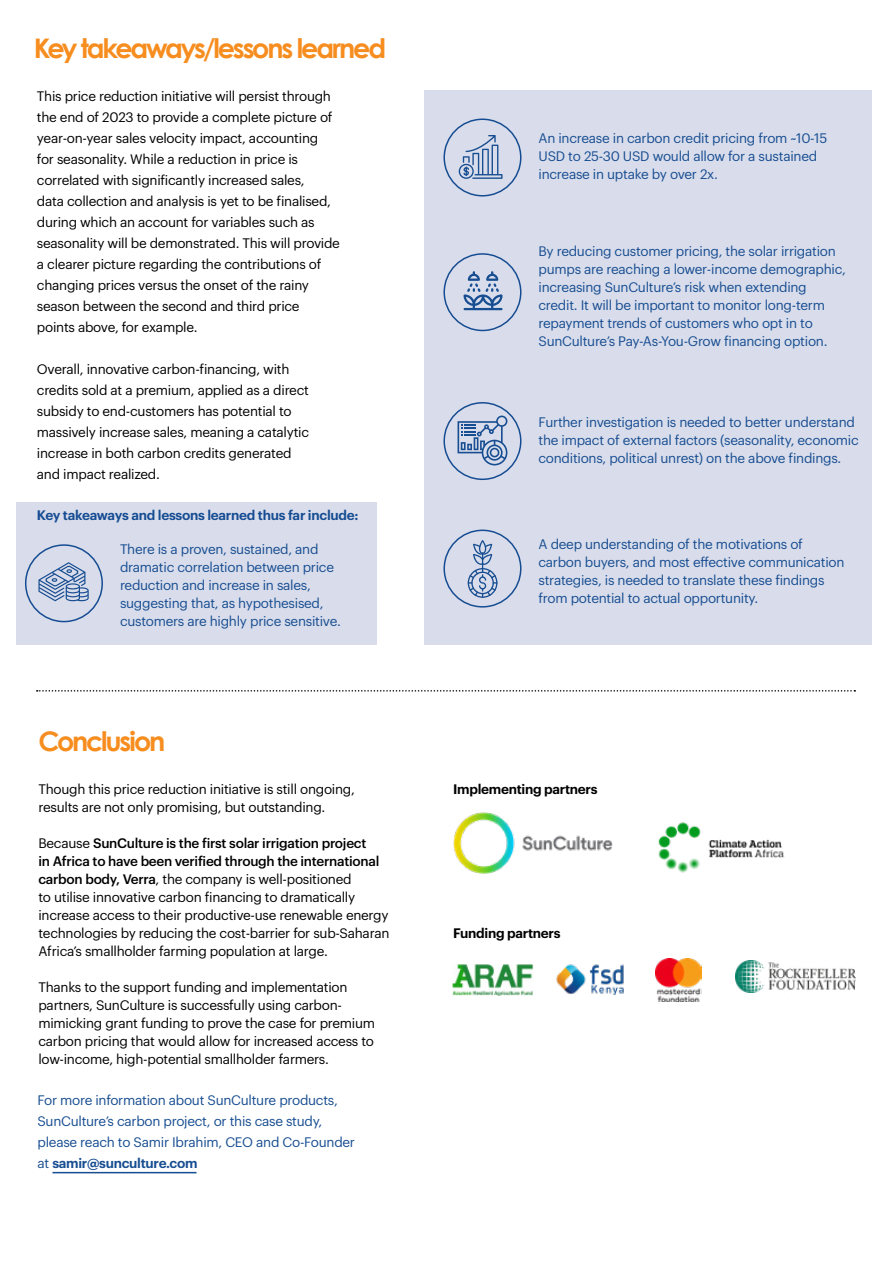
<style>
.page{position:relative;width:893px;height:1263px;background:#fff}
.page>*{position:absolute;margin:0;border:0;box-sizing:border-box;transform-origin:0 0}
.t1{font:700 27px "Century Gothic";letter-spacing:-.08em;color:#f78d1f}
.t2{font:13.5px/21px "Graphik";letter-spacing:-.02em;color:#000}
.t3{font:13.5px/18px "Graphik";letter-spacing:-.02em;color:#174d91}
.t4{font:600 13.5px "Graphik";letter-spacing:-.02em;color:#164c92}
.t5{font:600 13.5px "Graphik";letter-spacing:-.02em;color:#000}
.s1{font-weight:500}
.s2{font-weight:600}
</style>
<div class="page">
<div style="left:17px;top:502px;width:360px;height:142px;background:#d9ddeb"></div>
<div style="left:424px;top:90px;width:447px;height:554px;background:#d9ddeb"></div>
<svg style="left:37px;top:690px;width:818px;height:2px"></svg>
<div style="left:25px;top:544px;width:78px;height:78px;border:2px solid #164c92;border-radius:50%"></div>
<div style="left:443px;top:119px;width:78px;height:78px;border:2px solid #164c92;border-radius:50%"></div>
<div style="left:443px;top:402px;width:78px;height:78px;border:2px solid #164c92;border-radius:50%"></div>
<div style="left:443px;top:253px;width:78px;height:78px;border:2px solid #164c92;border-radius:50%"></div>
<div style="left:443px;top:530px;width:78px;height:78px;border:2px solid #164c92;border-radius:50%"></div>
<hr style="left:52px;top:1172px;width:144px;height:1px;background:#174d91">
<img style="left:556px;top:964px;width:68px;height:31px">
<img style="left:452px;top:965px;width:82px;height:30px">
<img style="left:655px;top:958px;width:46px;height:44px">
<img style="left:735px;top:961px;width:121px;height:32px">
<img style="left:658px;top:822px;width:127px;height:51px">
<img style="left:453px;top:812px;width:159px;height:61px">
<svg style="left:459px;top:135px;width:44px;height:44px"></svg>
<svg style="left:464px;top:271px;width:38px;height:39px"></svg>
<svg style="left:458px;top:415px;width:49px;height:50px"></svg>
<svg style="left:468px;top:540px;width:29px;height:58px"></svg>
<svg style="left:38px;top:562px;width:51px;height:39px"></svg>
<h1 class="t1" style="left:34px;top:27px;width:354px">Key takeaways/lessons learned</h1>
<p class="t2" style="left:37px;top:85px;width:305px">This price reduction initiative will persist through the end of 2023 to provide a complete picture of year-on-year sales velocity impact, accounting<br>for seasonality. While a reduction in price is correlated with significantly increased sales,<br>data collection and analysis is yet to be finalised, during which an account for variables such as seasonality will be demonstrated. This will provide a clearer picture regarding the contributions of changing prices versus the onset of the rainy season between the second and third price points above, for example.</p>
<p class="t2" style="left:37px;top:358px;width:274px">Overall, innovative carbon-financing, with credits sold at a premium, applied as a direct subsidy to end-customers has potential to massively increase sales, meaning a catalytic increase in both carbon credits generated and impact realized.</p>
<p class="t4" style="left:37px;top:504px;width:323px">Key takeaways and lessons learned thus far include:</p>
<p class="t3" style="left:120px;top:539px;width:222px">There is a proven, sustained, and dramatic correlation between price reduction and increase in sales, suggesting that, as hypothesised, customers are highly price sensitive.</p>
<h1 class="t1" style="left:38px;top:721px;width:128px">Conclusion</h1>
<p class="t2" style="left:38px;top:779px;width:318px;line-height:18px">Though this price reduction initiative is still ongoing, results are not only promising, but outstanding.</p>
<p class="t2" style="left:38px;top:833px;width:353px;line-height:18px">Because <span class="s1">SunCulture is the first solar irrigation project<br>in Africa to have been verified through the international carbon body, Verra</span>, the company is well-positioned<br>to utilise innovative carbon financing to dramatically increase access to their productive-use renewable energy technologies by reducing the cost-barrier for sub-Saharan Africa’s smallholder farming population at large.</p>
<p class="t2" style="left:38px;top:977px;width:338px;line-height:18px">Thanks to the support funding and implementation partners, SunCulture is successfully using carbon&shy;mimicking grant funding to prove the case for premium carbon pricing that would allow for increased access to low-income, high-potential smallholder farmers.</p>
<p class="t3" style="left:37px;top:1088px;width:319px;line-height:21px">For more information about SunCulture products, SunCulture’s carbon project, or this case study, please reach to Samir Ibrahim, CEO and Co-Founder at <span class="s2">samir@sunculture.com</span></p>
<p class="t3" style="left:538px;top:128px;width:290px">An increase in carbon credit pricing from ~10-15<br>USD to 25-30 USD would allow for a sustained increase in uptake by over 2x.</p>
<p class="t3" style="left:538px;top:241px;width:309px">By reducing customer pricing, the solar irrigation pumps are reaching a lower-income demographic, increasing SunCulture’s risk when extending credit. It will be important to monitor long-term repayment trends of customers who opt in to SunCulture’s Pay-As-You-Grow financing option.</p>
<p class="t3" style="left:538px;top:412px;width:322px">Further investigation is needed to better understand the impact of external factors (seasonality, economic conditions, political unrest) on the above findings.</p>
<p class="t3" style="left:538px;top:533px;width:307px">A deep understanding of the motivations of carbon buyers, and most effective communication strategies, is needed to translate these findings from potential to actual opportunity.</p>
<p class="t5" style="left:453px;top:779px;width:146px">Implementing partners</p>
<p class="t5" style="left:453px;top:923px;width:109px">Funding partners</p>
</div>
